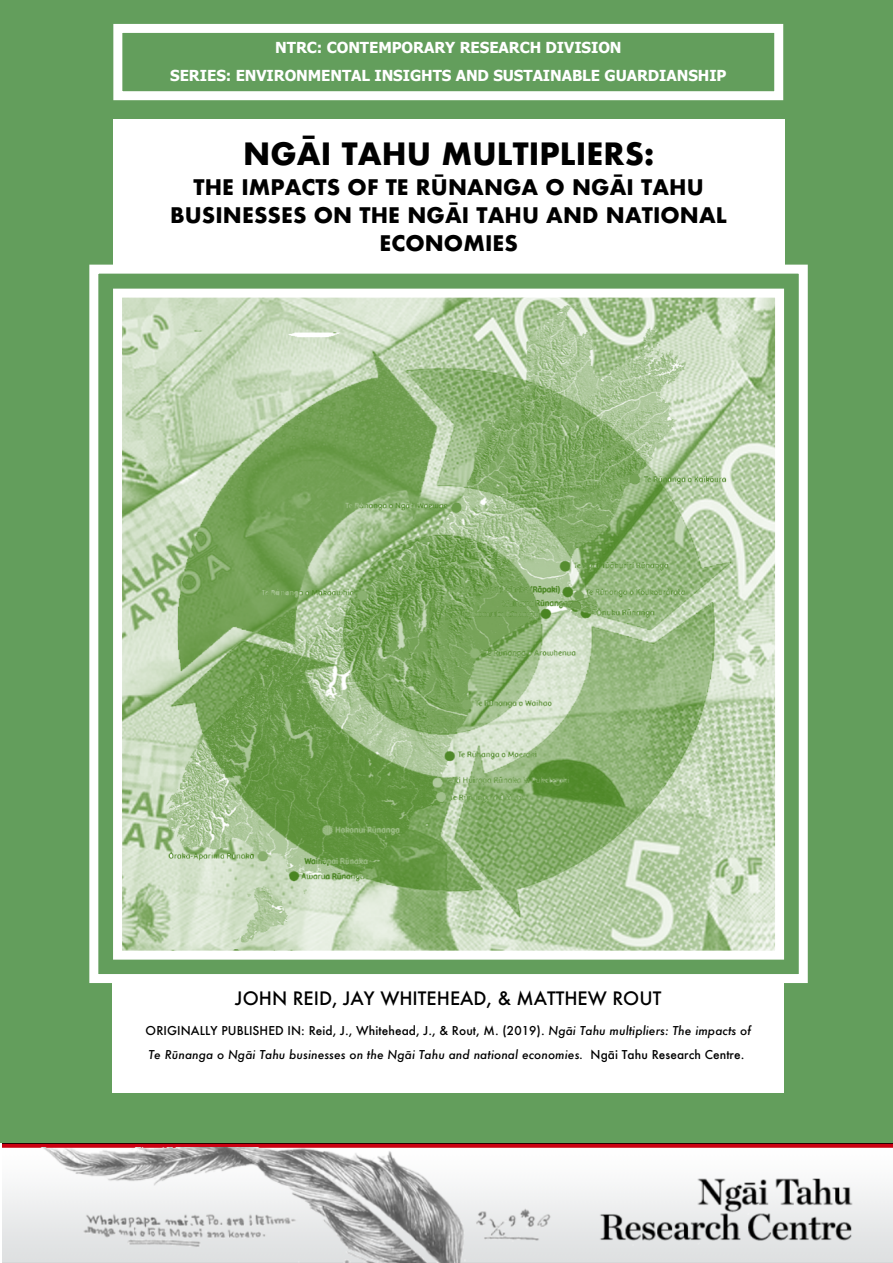
<style>
.page{position:relative;width:893px;height:1263px;background:#fff}
.page>*{position:absolute;margin:0;border:0;box-sizing:border-box;transform-origin:0 0}
.t1{font:700 29.85px "Futura";letter-spacing:.005em;color:#000}
.t2{font:700 20.85px/27.9px "Futura";letter-spacing:.005em;color:#000;text-align:center}
.t3{font:500 18px "Futura";color:#000}
.t4{font:700 15.15px/27.3px "Tahoma";letter-spacing:-.005em;color:#fff;text-align:center}
.t5{font:italic 500 11.85px/23.7px "Futura";letter-spacing:.005em;color:#000}
.s1{font-style:normal}
</style>
<div class="page">
<div style="left:0;top:1px;width:893px;height:1142px;background:#639e5c"></div>
<img style="left:2px;top:1144px;width:891px;height:119px">
<div style="left:113px;top:119px;width:671px;height:151px;background:#fff"></div>
<div style="left:113px;top:979px;width:671px;height:114px;background:#fff"></div>
<img style="left:123px;top:299px;width:651px;height:651px">
<div style="left:89px;top:265px;width:719px;height:718px;border:9px solid #fff"></div>
<div style="left:113px;top:289px;width:671px;height:671px;border:9px solid #fff"></div>
<div style="left:113px;top:24px;width:670px;height:76px;border:9px solid #fff"></div>
<p class="t4" style="left:170px;top:34px;width:558px">NTRC: CONTEMPORARY RESEARCH DIVISION<br>SERIES: ENVIRONMENTAL INSIGHTS AND SUSTAINABLE GUARDIANSHIP</p>
<h1 class="t1" style="left:243px;top:134px;width:413px">NGĀI TAHU MULTIPLIERS:</h1>
<h2 class="t2" style="left:170px;top:173px;width:558px">THE IMPACTS OF TE RŪNANGA O NGĀI TAHU<br>BUSINESSES ON THE NGĀI TAHU AND NATIONAL<br>ECONOMIES</h2>
<h3 class="t3" style="left:235px;top:986px;width:427px">JOHN REID, JAY WHITEHEAD, &amp; MATTHEW ROUT</h3>
<p class="t5" style="left:146px;top:1018px;width:607px"><span class="s1">ORIGINALLY PUBLISHED IN: Reid, J., Whitehead, J., &amp; Rout, M. (2019).</span> Ngāi Tahu multipliers: The impacts of<br>Te Rūnanga o Ngāi Tahu businesses on the Ngāi Tahu and national economies. <span class="s1">Ngāi Tahu Research Centre.</span></p>
</div>
